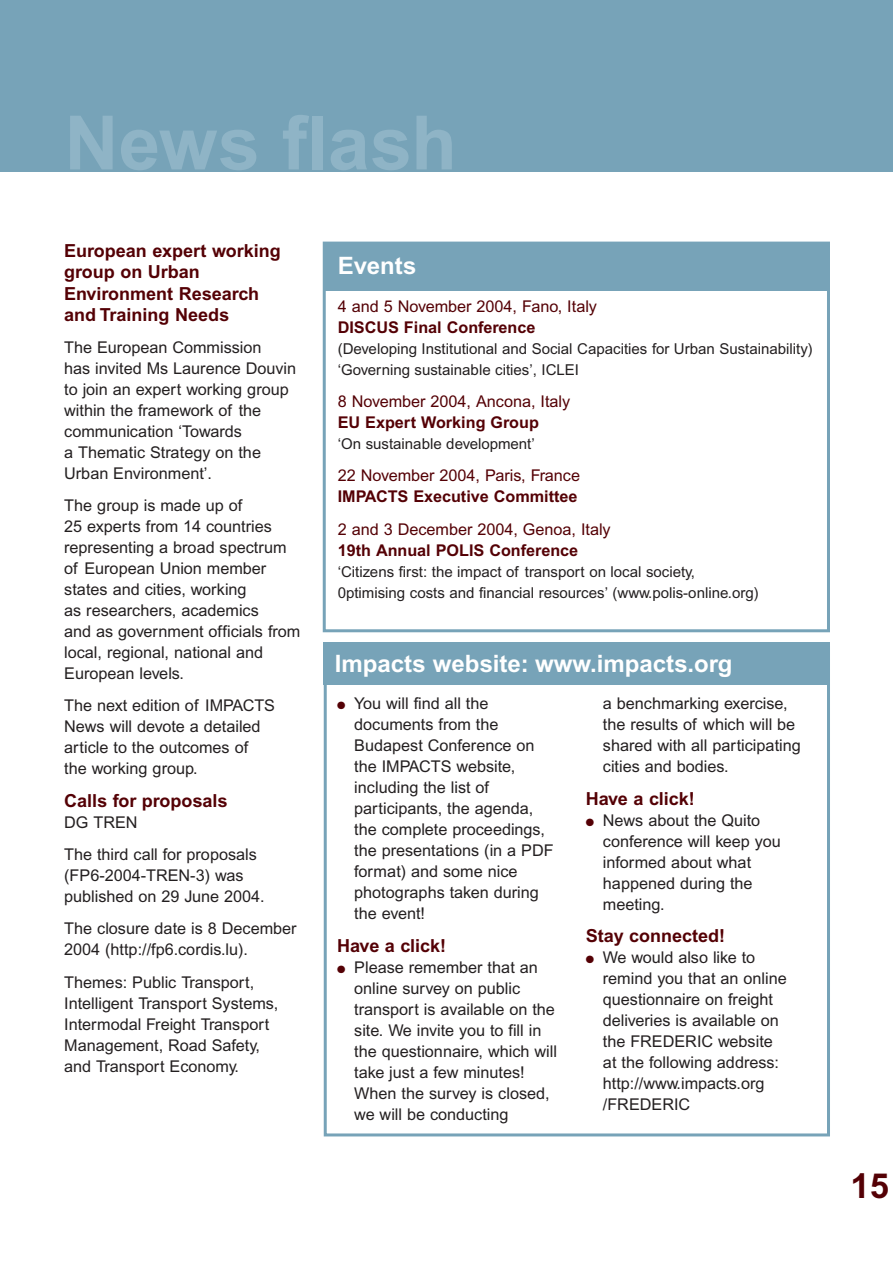
<style>
.page{position:relative;width:893px;height:1262px;background:#fff}
.page>*{position:absolute;margin:0;border:0;box-sizing:border-box;transform-origin:0 0}
.t1{font:700 75px "Arial";color:#8fb4c6}
.t2{font:700 34.5px "Arial";color:#540005}
.t3{font:700 24px "Arial";color:#fff}
.t4{font:700 24px "Arial";color:#fff}
.t5{font:700 18px/21px "Arial";color:#540005}
.t6{font:700 18px "Arial";color:#540005}
.t7{font:16.2px/21px "Arial";color:#231f20}
.t8{font:16.2px "Arial";color:#540005}
.t9{font:700 16.2px "Arial";color:#540005}
.t10{font:700 16.2px "Arial";color:#540005}
.t11{font:15px/21px "Arial";color:#231f20}
.s1{color:#540005}
</style>
<div class="page">
<div style="left:324px;top:642px;width:506px;height:42px;background:#77a3b8"></div>
<div style="left:323px;top:242px;width:507px;height:48px;background:#77a3b8"></div>
<div style="left:0;top:0;width:892px;height:171px;background:#77a3b8"></div>
<div style="left:323px;top:242px;width:507px;height:390px;border:3px solid #77a3b8"></div>
<div style="left:324px;top:646px;width:506px;height:490px;border:3px solid #77a3b8"></div>
<h1 class="t1" style="left:64px;top:116px;width:394px">News flash</h1>
<p class="t5" style="left:64px;top:242px;width:218px">European expert working group on Urban<br>Environment Research and Training Needs</p>
<p class="t7" style="left:64px;top:338px;width:233px">The European Commission<br>has invited Ms Laurence Douvin to join an expert working group within the framework of the communication ‘Towards<br>a Thematic Strategy on the<br>Urban Environment’.</p>
<p class="t7" style="left:64px;top:496px;width:238px">The group is made up of<br>25 experts from 14 countries representing a broad spectrum of European Union member states and cities, working<br>as researchers, academics<br>and as government officials from local, regional, national and<br>European levels.</p>
<p class="t7" style="left:64px;top:696px;width:212px">The next edition of IMPACTS<br>News will devote a detailed article to the outcomes of<br>the working group.</p>
<p class="t5" style="left:64px;top:791px;width:165px">Calls for proposals</p>
<p class="t7" style="left:64px;top:807px;width:194px;line-height:32.2px">DG TREN<br>The third call for proposals</p>
<p class="t7" style="left:64px;top:866px;width:202px">(FP6-2004-TREN-3) was published on 29 June 2004.</p>
<p class="t7" style="left:64px;top:919px;width:234px">The closure date is 8 December<br>2004 (http://fp6.cordis.lu).</p>
<p class="t7" style="left:64px;top:972px;width:215px">Themes: Public Transport,<br>Intelligent Transport Systems,<br>Intermodal Freight Transport<br>Management, Road Safety, and Transport Economy.</p>
<h3 class="t4" style="left:338px;top:256px;width:80px">Events</h3>
<p class="t8" style="left:338px;top:300px;width:261px">4 and 5 November 2004, Fano, Italy</p>
<p class="t10" style="left:338px;top:321px;width:199px">DISCUS Final Conference</p>
<p class="t11" style="left:338px;top:339px;width:476px">(Developing Institutional and Social Capacities for Urban Sustainability) ‘Governing sustainable cities’, ICLEI</p>
<p class="t8" style="left:338px;top:395px;width:234px">8 November 2004, Ancona, Italy</p>
<p class="t10" style="left:338px;top:416px;width:203px">EU Expert Working Group</p>
<p class="t11" style="left:338px;top:434px;width:198px">‘On sustainable development’</p>
<p class="t8" style="left:338px;top:470px;width:244px">22 November 2004, Paris, France</p>
<p class="t9" style="left:338px;top:491px;width:241px">IMPACTS Executive Committee</p>
<p class="t8" style="left:338px;top:523px;width:274px">2 and 3 December 2004, Genoa, Italy</p>
<p class="t9" style="left:338px;top:544px;width:242px">19th Annual POLIS Conference</p>
<p class="t11" style="left:338px;top:562px;width:422px">‘Citizens first: the impact of transport on local society,<br>0ptimising costs and financial resources’ (www.polis-online.org)</p>
<h3 class="t3" style="left:334px;top:655px;width:399px">Impacts website: www.impacts.org</h3>
<p class="t7" style="left:354px;top:694px;width:201px;text-indent:-17px"><span class="s1">●</span> You will find all the documents from the<br>Budapest Conference on the IMPACTS website, including the list of participants, the agenda, the complete proceedings, the presentations (in a PDF format) and some nice photographs taken during the event!</p>
<p class="t6" style="left:337px;top:938px;width:110px">Have a click!</p>
<p class="t7" style="left:354px;top:957px;width:204px;text-indent:-17px"><span class="s1">●</span> Please remember that an online survey on public transport is available on the site. We invite you to fill in the questionnaire, which will take just a few minutes!<br>When the survey is closed, we will be conducting</p>
<p class="t7" style="left:603px;top:694px;width:199px">a benchmarking exercise, the results of which will be shared with all participating cities and bodies.</p>
<p class="t6" style="left:586px;top:791px;width:110px">Have a click!</p>
<p class="t7" style="left:603px;top:810px;width:179px;text-indent:-17px"><span class="s1">●</span> News about the Quito conference will keep you informed about what happened during the meeting.</p>
<p class="t6" style="left:586px;top:929px;width:141px">Stay connected!</p>
<p class="t7" style="left:603px;top:948px;width:185px;text-indent:-17px"><span class="s1">●</span> We would also like to remind you that an online questionnaire on freight deliveries is available on the FREDERIC website at the following address: http://www.impacts.org /FREDERIC</p>
<h2 class="t2" style="left:850px;top:1173px;width:40px">15</h2>
</div>
